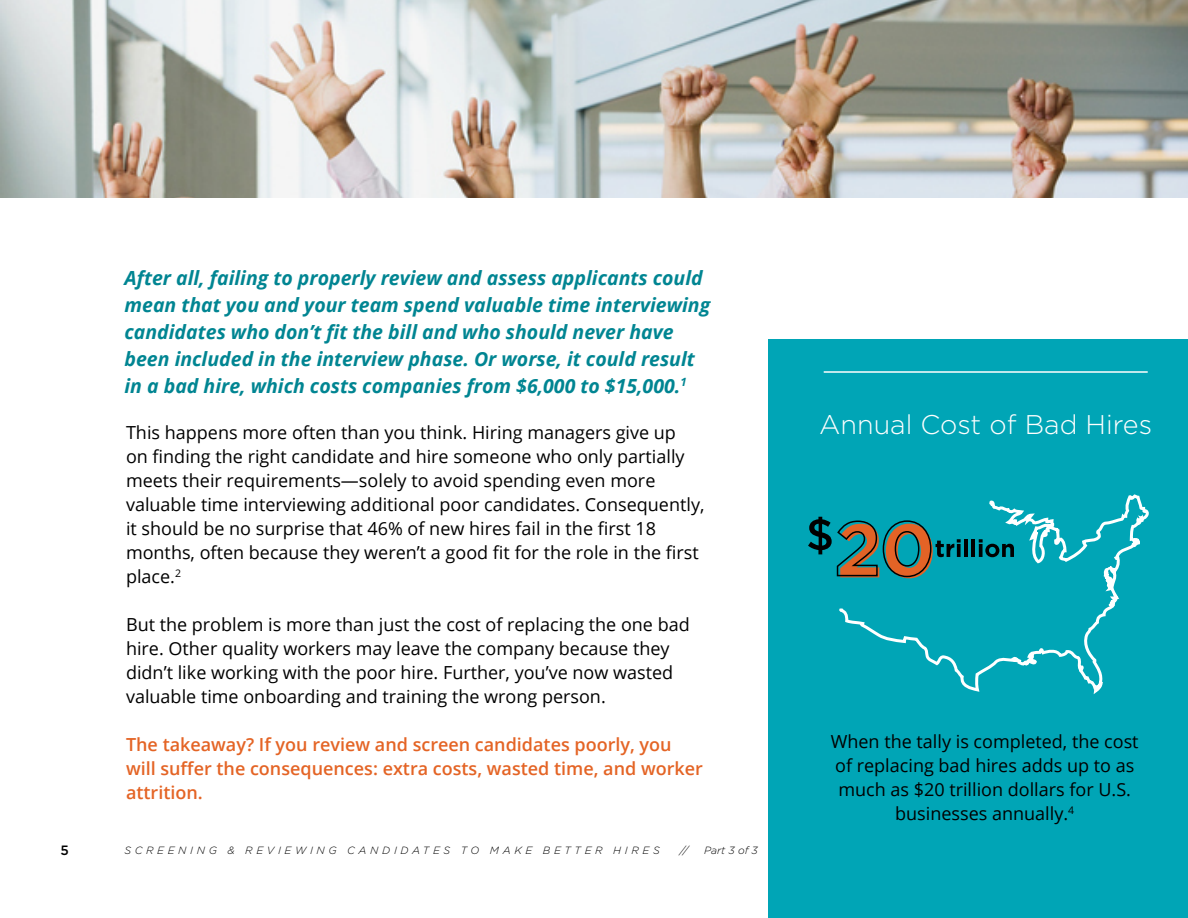
<style>
.page{position:relative;width:1188px;height:918px;background:#fff}
.page>*{position:absolute;margin:0;border:0;box-sizing:border-box;transform-origin:0 0}
.t1{font:300 27px "Gotham";color:#fff}
.t2{font:italic 700 19.5px/27px "Open Sans";color:#008592}
.t3{font:18px/24px "Open Sans";color:#000}
.t4{font:600 18px/24px "Open Sans";color:#e46425}
.t5{font:500 13.5px "Gotham";color:#000}
.t6{font:italic 300 10.5px "Gotham";letter-spacing:.35em;color:#000}
</style>
<div class="page">
<div style="left:768px;top:340px;width:420px;height:578px;background:#00a5b6"></div>
<svg style="left:839px;top:494px;width:310px;height:201px"></svg>
<svg style="left:808px;top:517px;width:153px;height:61px"></svg>
<svg style="left:957px;top:544px;width:4px;height:13px"></svg>
<hr style="left:964px;top:539px;width:4px;height:18px;background:#000">
<hr style="left:972px;top:539px;width:3px;height:18px;background:#000">
<svg style="left:979px;top:539px;width:35px;height:18px"></svg>
<img style="left:0;top:0;width:1188px;height:198px">
<hr style="left:824px;top:371px;width:324px;height:2px;background:#fff">
<p class="t2" style="left:124px;top:264px;width:587px">After all, failing to properly review and assess applicants could mean that you and your team spend valuable time interviewing candidates who don’t fit the bill and who should never have been included in the interview phase. Or worse, it could result in a bad hire, which costs companies from $6,000 to $15,000.<sup>1</sup></p>
<h1 class="t1" style="left:819px;top:407px;width:334px">Annual Cost of Bad Hires</h1>
<p class="t3" style="left:126px;top:420px;width:580px">This happens more often than you think. Hiring managers give up<br>on finding the right candidate and hire someone who only partially meets their requirements—solely to avoid spending even more valuable time interviewing additional poor candidates. Consequently, it should be no surprise that 46% of new hires fail in the first 18 months, often because they weren’t a good fit for the role in the first place.<sup>2</sup></p>
<p class="t3" style="left:126px;top:612px;width:565px">But the problem is more than just the cost of replacing the one bad hire. Other quality workers may leave the company because they didn’t like working with the poor hire. Further, you’ve now wasted valuable time onboarding and training the wrong person.</p>
<p class="t4" style="left:126px;top:732px;width:578px">The takeaway? If you review and screen candidates poorly, you will suffer the consequences: extra costs, wasted time, and worker attrition.</p>
<p class="t3" style="left:831px;top:729px;width:309px;text-align:center">When the tally is completed, the cost of replacing bad hires adds up to as much as $20 trillion dollars for U.S. businesses annually.<sup>4</sup></p>
<p class="t5" style="left:60px;top:842px;width:10px">5</p>
<p class="t6" style="left:124px;top:844px;width:537px">SCREENING &amp; REVIEWING CANDIDATES TO MAKE BETTER HIRES</p>
<p class="t6" style="left:680px;top:844px;width:10px">//</p>
<p class="t6" style="left:704px;top:844px;width:55px">Part 3 of 3</p>
</div>
